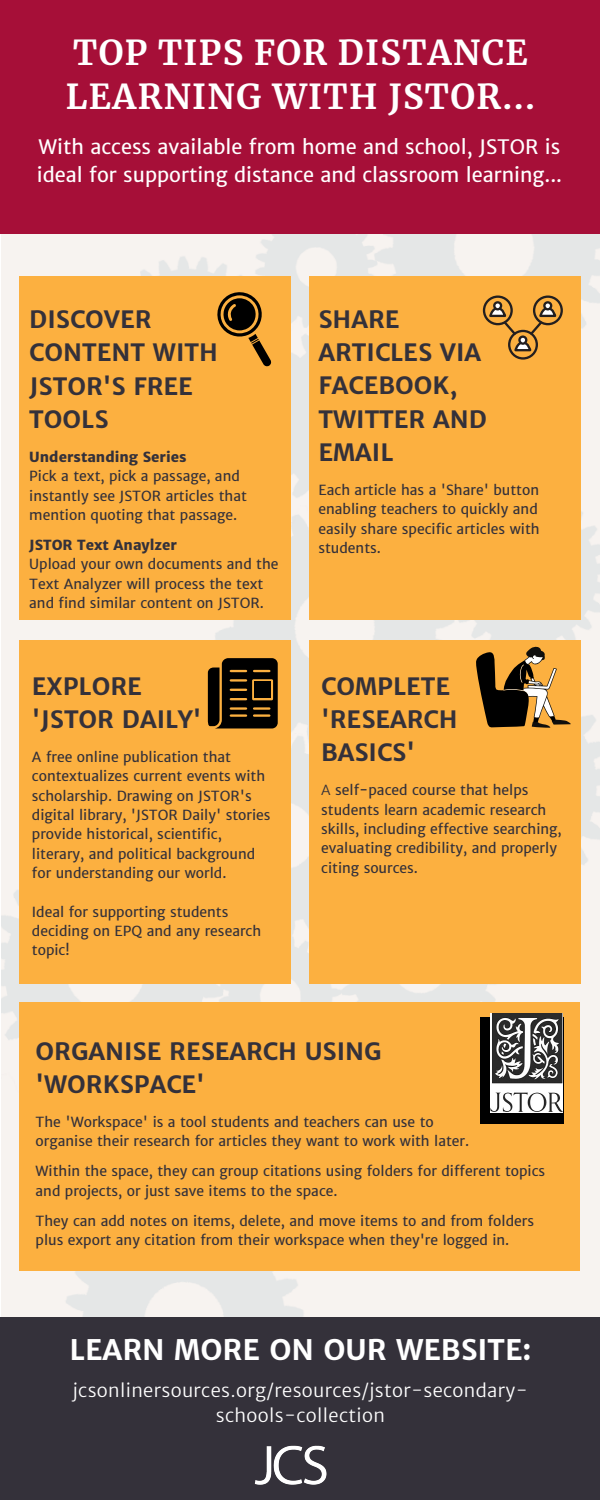
<style>
.page{position:relative;width:600px;height:1500px;background:#fff}
.page>*{position:absolute;margin:0;border:0;box-sizing:border-box;transform-origin:0 0}
.t1{font:700 34px/43.5px "Merriweather";letter-spacing:.04em;color:#fff}
.t2{font:700 28.5px "Merriweather Sans";color:#fff}
.t3{font:700 24px/33.3px "Merriweather Sans";color:#34313a}
.t4{font:20px/27.8px "Merriweather Sans";color:#fff}
.t5{font:300 18.3px/25.2px "Merriweather Sans";letter-spacing:.02em;color:#fff;text-align:center}
.t6{font:14px/19.3px "Merriweather Sans";color:#34313a}
.t7{font:800 14px "Merriweather Sans";color:#34313a}
.s1{font-weight:300}
</style>
<div class="page">
<div style="left:0;top:1317px;width:600px;height:183px;background:#34313a"></div>
<img style="left:1px;top:234px;width:598px;height:1083px">
<div style="left:20px;top:276px;width:271px;height:343px;background:#fcb040"></div>
<div style="left:20px;top:640px;width:271px;height:344px;background:#fcb040"></div>
<div style="left:0;top:0;width:600px;height:234px;background:#a60f38"></div>
<div style="left:309px;top:276px;width:271px;height:343px;background:#fcb040"></div>
<div style="left:309px;top:640px;width:271px;height:344px;background:#fcb040"></div>
<div style="left:20px;top:1002px;width:560px;height:268px;background:#fcb040"></div>
<div style="left:508px;top:330px;width:30px;height:30px;border:2px solid #231f1f;border-radius:50%"></div>
<div style="left:483px;top:295px;width:30px;height:30px;border:2px solid #231f1f;border-radius:50%"></div>
<div style="left:494px;top:302px;width:7px;height:7px;background:#fff;border-radius:50%"></div>
<div style="left:493px;top:301px;width:9px;height:10px;border:2px solid #231f1f;border-radius:50%"></div>
<div style="left:533px;top:295px;width:30px;height:30px;border:2px solid #231f1f;border-radius:50%"></div>
<div style="left:543px;top:301px;width:9px;height:10px;border:2px solid #231f1f;border-radius:50%"></div>
<svg style="left:488px;top:306px;width:69px;height:47px"></svg>
<svg style="left:217px;top:292px;width:54px;height:75px"></svg>
<svg style="left:208px;top:658px;width:70px;height:70px;background:#2b1e0b"></svg>
<svg style="left:476px;top:646px;width:95px;height:82px"></svg>
<div style="left:480px;top:1017px;width:84px;height:107px;background:#000"></div>
<img style="left:491px;top:1013px;width:72px;height:100px">
<img style="left:254px;top:1445px;width:73px;height:40px">
<h1 class="t1" style="left:66px;top:32px;width:471px">TOP TIPS FOR DISTANCE<br>LEARNING WITH JSTOR...</h1>
<h3 class="t4" style="left:37px;top:133px;width:527px">With access available from home and school, JSTOR is ideal for supporting distance and classroom learning...</h3>
<h3 class="t3" style="left:29px;top:303px;width:190px">DISCOVER<br>CONTENT WITH<br>JSTOR'S FREE<br>TOOLS</h3>
<p class="t7" style="left:29px;top:448px;width:159px">Understanding Series</p>
<p class="t6" style="left:29px;top:467px;width:219px">Pick a text, pick a passage, and instantly see JSTOR articles that mention quoting that passage.</p>
<p class="t7" style="left:29px;top:536px;width:149px">JSTOR Text Anaylzer</p>
<p class="t6" style="left:29px;top:555px;width:251px">Upload your own documents and the<br>Text Analyzer will process the text and find similar content on JSTOR.</p>
<h3 class="t3" style="left:32px;top:670px;width:171px">EXPLORE 'JSTOR DAILY'</h3>
<p class="t6" style="left:32px;top:747px;width:240px">A free online publication that contextualizes current events with scholarship. Drawing on JSTOR's digital library, 'JSTOR Daily' stories provide historical, scientific, literary, and political background for understanding our world.</p>
<p class="t6" style="left:32px;top:902px;width:231px">Ideal for supporting students deciding on EPQ and any research topic!</p>
<h3 class="t3" style="left:318px;top:303px;width:170px">SHARE<br>ARTICLES VIA<br>FACEBOOK,<br>TWITTER AND<br>EMAIL</h3>
<p class="t6" style="left:318px;top:480px;width:223px">Each article has a 'Share' button enabling teachers to quickly and easily share specific articles with students.</p>
<h3 class="t3" style="left:321px;top:670px;width:138px">COMPLETE 'RESEARCH<br>BASICS'</h3>
<p class="t6" style="left:321px;top:781px;width:242px"><span class="s1">A</span> self-paced course that helps students learn academic research skills, including effective searching, evaluating credibility, and properly citing sources.</p>
<h3 class="t3" style="left:36px;top:1035px;width:348px">ORGANISE RESEARCH USING 'WORKSPACE'</h3>
<p class="t6" style="left:36px;top:1112px;width:435px">The 'Workspace' is a tool students and teachers can use to organise their research for articles they want to work with later.</p>
<p class="t6" style="left:36px;top:1162px;width:511px">Within the space, they can group citations using folders for different topics and projects, or just save items to the space.</p>
<p class="t6" style="left:36px;top:1211px;width:500px">They can add notes on items, delete, and move items to and from folders plus export any citation from their workspace when they're logged in.</p>
<h2 class="t2" style="left:70px;top:1332px;width:463px">LEARN MORE ON OUR WEBSITE:</h2>
<h3 class="t5" style="left:73px;top:1378px;width:457px">jcsonlinersources.org/resources/jstor-secondary&shy;schools-collection</h3>
</div>
